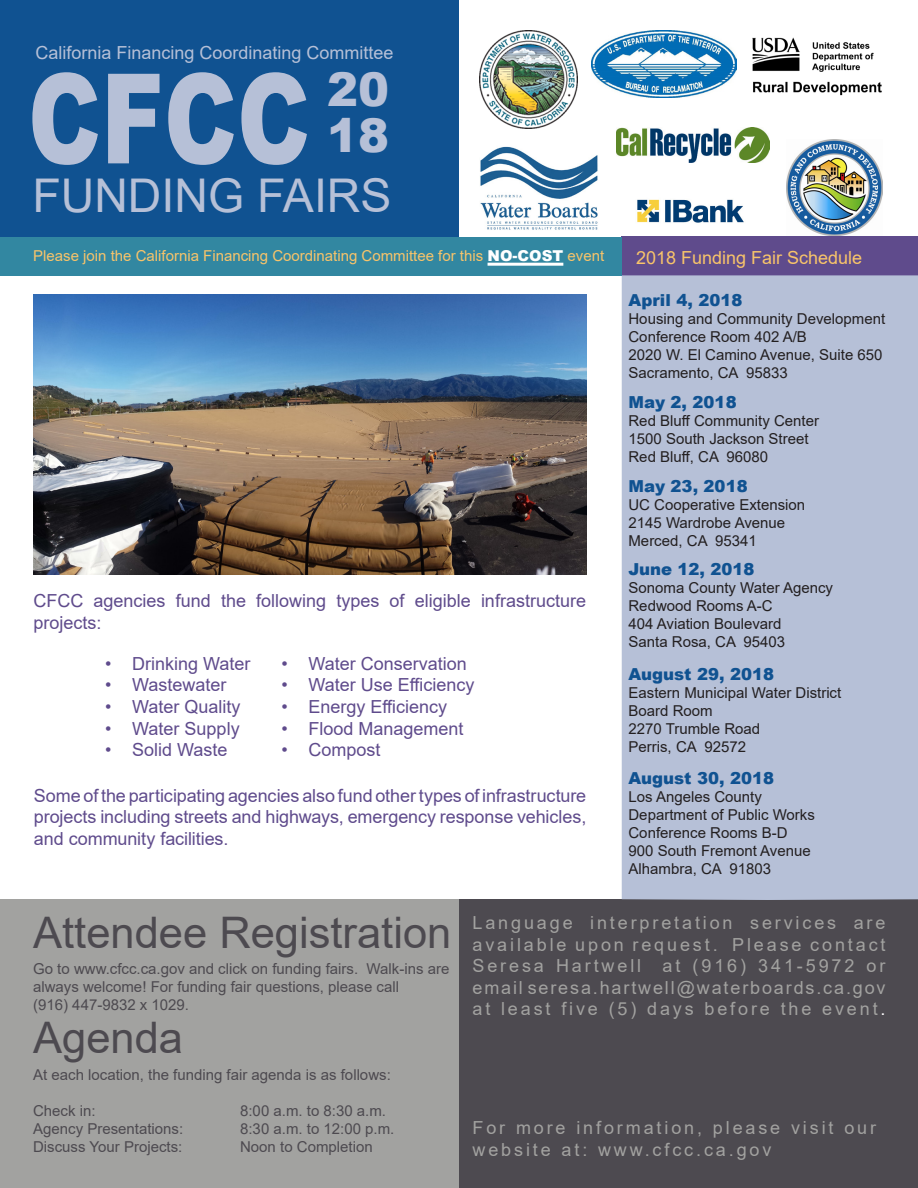
<style>
.page{position:relative;width:918px;height:1188px;background:#fff}
.page>*{position:absolute;margin:0;border:0;box-sizing:border-box;transform-origin:0 0}
.t1{font:46.5px "Arial";color:#b6c0d7}
.t2{font:900 46.5px "Arial";color:#b6c0d7}
.t3{font:43.5px "Arial";color:#4d4a50}
.Paragraph_Style_1{font:18px/21.6px "Arial";color:#5f4b8c}
.tab{font:18px/21.6px "Arial";letter-spacing:.16em;color:#a2a2a0;text-align:justify}
.t4{font:18px "Arial";color:#b6c0d7}
.t5{font:18px "Arial";color:#f8c46a}
.t6{font:900 16.5px "Arial";color:#105291}
.t7{font:15px "Arial";color:#231f20}
.tab-2{font:15px/18px "Arial";color:#4d4a50}
.t8{font:15px "Arial";color:#f8c46a}
.s1{font-weight:900;color:#fff}
.s2{color:#fff}
</style>
<div class="page">
<div style="left:0;top:900px;width:459px;height:288px;background:#a2a2a0"></div>
<div style="left:459px;top:900px;width:459px;height:288px;background:#4d4a50"></div>
<div style="left:622px;top:237px;width:296px;height:39px;background:#5f4b8c"></div>
<div style="left:622px;top:275px;width:296px;height:625px;background:#b6c0d7"></div>
<div style="left:0;top:237px;width:622px;height:38px;background:#3287a1"></div>
<div style="left:0;top:0;width:459px;height:237px;background:#105291"></div>
<hr style="left:488px;top:263px;width:75px;height:3px;background:#fff">
<svg style="left:32px;top:72px;width:275px;height:93px"></svg>
<img style="left:616px;top:127px;width:153px;height:36px">
<img style="left:786px;top:139px;width:97px;height:96px">
<img style="left:479px;top:31px;width:98px;height:98px">
<img style="left:592px;top:31px;width:145px;height:67px">
<img style="left:752px;top:37px;width:130px;height:59px">
<img style="left:480px;top:146px;width:118px;height:84px">
<img style="left:637px;top:199px;width:107px;height:24px">
<img style="left:33px;top:294px;width:553px;height:281px">
<p class="t4" style="left:35px;top:40px;width:360px">California Financing Coordinating Committee</p>
<p class="t2" style="left:327px;top:55px;width:64px">20</p>
<p class="t2" style="left:327px;top:102px;width:64px">18</p>
<p class="t1" style="left:32px;top:164px;width:361px">FUNDING FAIRS</p>
<p class="t8" style="left:33px;top:246px;width:573px">Please join the California Financing Coordinating Committee for this <span class="s1">NO-COST</span> event</p>
<p class="t5" style="left:636px;top:245px;width:228px">2018 Funding Fair Schedule</p>
<p class="Paragraph_Style_1" style="left:33px;top:590px;width:554px">CFCC agencies fund the following types of eligible infrastructure projects:</p>
<p class="Paragraph_Style_1" style="left:105px;top:652px;width:147px">• Drinking Water</p>
<p class="Paragraph_Style_1" style="left:105px;top:674px;width:123px">• Wastewater</p>
<p class="Paragraph_Style_1" style="left:105px;top:696px;width:137px">• Water Quality</p>
<p class="Paragraph_Style_1" style="left:105px;top:717px;width:136px">• Water Supply</p>
<p class="Paragraph_Style_1" style="left:105px;top:739px;width:124px">• Solid Waste</p>
<p class="Paragraph_Style_1" style="left:282px;top:652px;width:187px">• Water Conservation</p>
<p class="Paragraph_Style_1" style="left:282px;top:674px;width:194px">• Water Use Efficiency</p>
<p class="Paragraph_Style_1" style="left:282px;top:696px;width:167px">• Energy Efficiency</p>
<p class="Paragraph_Style_1" style="left:282px;top:717px;width:184px">• Flood Management</p>
<p class="Paragraph_Style_1" style="left:282px;top:739px;width:101px">• Compost</p>
<p class="Paragraph_Style_1" style="left:34px;top:784px;width:554px;text-align:justify">Some of the participating agencies also fund other types of infrastructure projects including streets and highways, emergency response vehicles, and community facilities.</p>
<p class="t6" style="left:628px;top:288px;width:115px">April 4, 2018</p>
<p class="t7" style="left:628px;top:309px;width:258px">Housing and Community Development</p>
<p class="t7" style="left:628px;top:327px;width:180px">Conference Room 402 A/B</p>
<p class="t7" style="left:628px;top:345px;width:256px">2020 W. El Camino Avenue, Suite 650</p>
<p class="t7" style="left:628px;top:363px;width:161px">Sacramento, CA 95833</p>
<p class="t6" style="left:628px;top:390px;width:110px">May 2, 2018</p>
<p class="t7" style="left:628px;top:410px;width:192px">Red Bluff Community Center</p>
<p class="t7" style="left:628px;top:428px;width:182px">1500 South Jackson Street</p>
<p class="t7" style="left:628px;top:446px;width:141px">Red Bluff, CA 96080</p>
<p class="t6" style="left:628px;top:474px;width:121px">May 23, 2018</p>
<p class="t7" style="left:628px;top:494px;width:178px">UC Cooperative Extension</p>
<p class="t7" style="left:628px;top:512px;width:158px">2145 Wardrobe Avenue</p>
<p class="t7" style="left:628px;top:530px;width:130px">Merced, CA 95341</p>
<p class="t6" style="left:628px;top:557px;width:128px">June 12, 2018</p>
<p class="t7" style="left:628px;top:578px;width:206px">Sonoma County Water Agency</p>
<p class="t7" style="left:628px;top:596px;width:146px">Redwood Rooms A-C</p>
<p class="t7" style="left:628px;top:614px;width:155px">404 Aviation Boulevard</p>
<p class="t7" style="left:628px;top:632px;width:158px">Santa Rosa, CA 95403</p>
<p class="t6" style="left:628px;top:662px;width:147px">August 29, 2018</p>
<p class="t7" style="left:628px;top:682px;width:214px">Eastern Municipal Water District</p>
<p class="t7" style="left:628px;top:700px;width:86px">Board Room</p>
<p class="t7" style="left:628px;top:718px;width:133px">2270 Trumble Road</p>
<p class="t7" style="left:628px;top:736px;width:119px">Perris, CA 92572</p>
<p class="t6" style="left:628px;top:766px;width:147px">August 30, 2018</p>
<p class="t7" style="left:628px;top:787px;width:135px">Los Angeles County</p>
<p class="t7" style="left:628px;top:805px;width:188px">Department of Public Works</p>
<p class="t7" style="left:628px;top:823px;width:161px">Conference Rooms B-D</p>
<p class="t7" style="left:628px;top:841px;width:184px">900 South Fremont Avenue</p>
<p class="t7" style="left:628px;top:859px;width:144px">Alhambra, CA 91803</p>
<p class="t3" style="left:33px;top:902px;width:420px">Attendee Registration</p>
<p class="tab-2" style="left:33px;top:960px;width:418px">Go to www.cfcc.ca.gov and click on funding fairs. Walk-ins are always welcome! For funding fair questions, please call<br>(916) 447-9832 x 1029.</p>
<p class="t3" style="left:33px;top:1008px;width:151px">Agenda</p>
<p class="tab-2" style="left:33px;top:1065px;width:359px">At each location, the funding fair agenda is as follows:</p>
<p class="tab-2" style="left:33px;top:1101px;width:64px">Check in:</p>
<p class="tab-2" style="left:240px;top:1101px;width:147px">8:00 a.m. to 8:30 a.m.</p>
<p class="tab-2" style="left:33px;top:1119px;width:152px">Agency Presentations:</p>
<p class="tab-2" style="left:240px;top:1119px;width:156px">8:30 a.m. to 12:00 p.m.</p>
<p class="tab-2" style="left:33px;top:1137px;width:151px">Discuss Your Projects:</p>
<p class="tab-2" style="left:240px;top:1137px;width:134px">Noon to Completion</p>
<p class="tab" style="left:472px;top:912px;width:415px">Language interpretation services are available upon request. Please contact Seresa Hartwell at (916) 341-5972 or email seresa.hartwell@waterboards.ca.gov at least five (5) days before the event<span class="s2">.</span></p>
<p class="tab" style="left:472px;top:1117px;width:405px">For more information, please visit our website at: www.cfcc.ca.gov</p>
</div>
